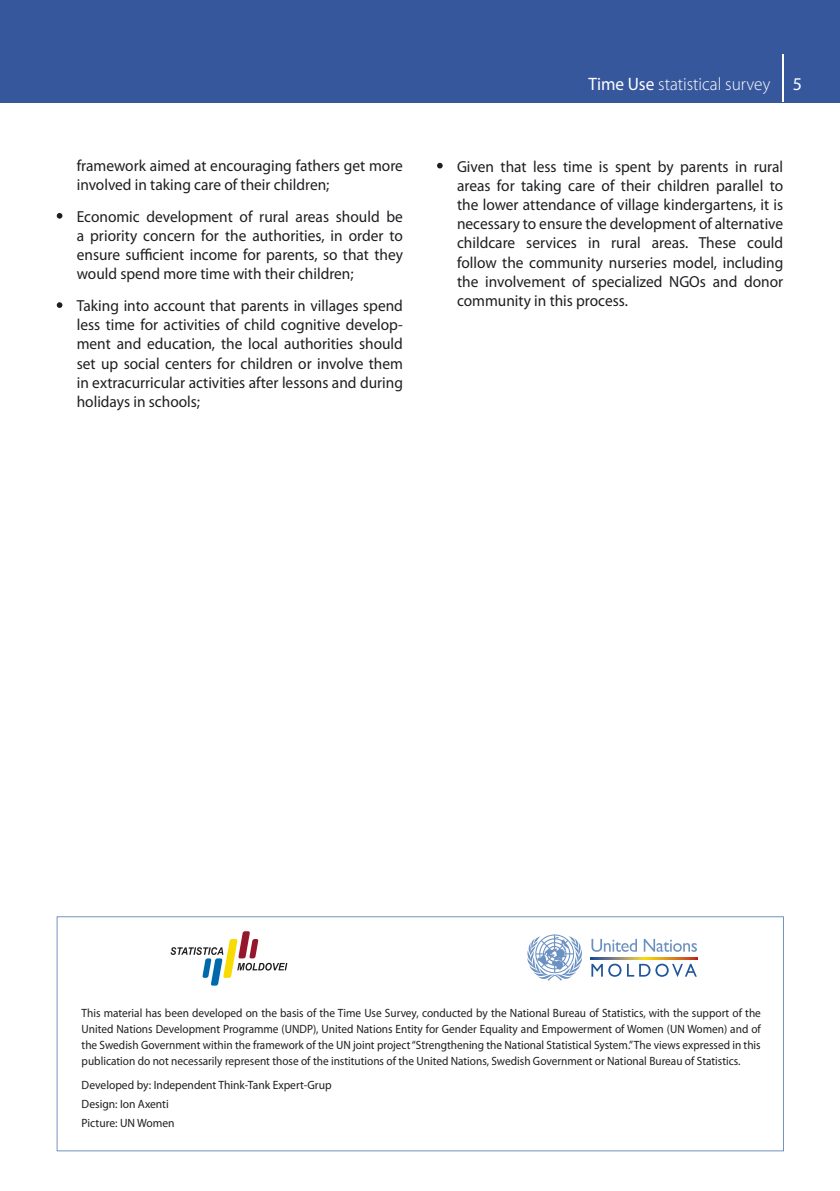
<style>
.page{position:relative;width:840px;height:1191px;background:#fff}
.page>*{position:absolute;margin:0;border:0;box-sizing:border-box;transform-origin:0 0}
.t1{font:300 18px "Myriad Pro";color:#fff;scale:.96 1}
.t2{font:18px "Myriad Pro";color:#fff}
.t3{font:16px/19.2px "Myriad Pro";color:#1f1d21;text-align:justify;scale:.96 1}
.t4{font:12px/16px "Myriad Pro";color:#1f1d21;text-align:justify;scale:.94 1}
.t5{font:12px/18.8px "Myriad Pro";color:#1f1d21;scale:.96 1}
.s1{font-weight:400}
</style>
<div class="page">
<div style="left:0;top:0;width:839px;height:102px;background:#37579d"></div>
<hr style="left:782px;top:55px;width:1px;height:47px;background:#fff">
<svg style="left:57px;top:213px;width:5px;height:6px"></svg>
<svg style="left:57px;top:302px;width:5px;height:6px"></svg>
<svg style="left:437px;top:163px;width:5px;height:5px"></svg>
<svg style="left:57px;top:916px;width:726px;height:235px"></svg>
<hr style="left:590px;top:957px;width:108px;height:2px;background:#fff">
<svg style="left:164px;top:929px;width:131px;height:61px"></svg>
<svg style="left:525px;top:934px;width:57px;height:47px"></svg>
<svg style="left:590px;top:957px;width:106px;height:2px"></svg>
<svg style="left:590px;top:938px;width:108px;height:13px"></svg>
<svg style="left:590px;top:963px;width:108px;height:14px"></svg>
<p class="t3" style="left:77px;top:156px;width:341px">framework aimed at encouraging fathers get more involved in taking care of their children;</p>
<p class="t3" style="left:77px;top:207px;width:341px">Economic development of rural areas should be a priority concern for the authorities, in order to ensure sufficient income for parents, so that they would spend more time with their children;</p>
<p class="t3" style="left:77px;top:296px;width:341px">Taking into account that parents in villages spend less time for activities of child cognitive develop&shy;ment and education, the local authorities should set up social centers for children or involve them in extracurricular activities after lessons and during holidays in schools;</p>
<p class="t1" style="left:588px;top:74px;width:191px"><span class="s1">Time Use</span> statistical survey</p>
<p class="t2" style="left:792px;top:74px;width:11px">5</p>
<p class="t3" style="left:457px;top:157px;width:341px">Given that less time is spent by parents in rural areas for taking care of their children parallel to the lower attendance of village kindergartens, it is necessary to ensure the development of alternative childcare services in rural areas. These could follow the community nurseries model, including the involvement of specialized NGOs and donor community in this process.</p>
<p class="t4" style="left:82px;top:1004px;width:723px">This material has been developed on the basis of the Time Use Survey, conducted by the National Bureau of Statistics, with the support of the United Nations Development Programme (UNDP), United Nations Entity for Gender Equality and Empowerment of Women (UN Women) and of the Swedish Government within the framework of the UN joint project “Strengthening the National Statistical System.” The views expressed in this publication do not necessarily represent those of the institutions of the United Nations, Swedish Government or National Bureau of Statistics.</p>
<p class="t5" style="left:82px;top:1075px;width:262px">Developed by: Independent Think-Tank Expert-Grup<br>Design: Ion Axenti<br>Picture: UN Women</p>
</div>
